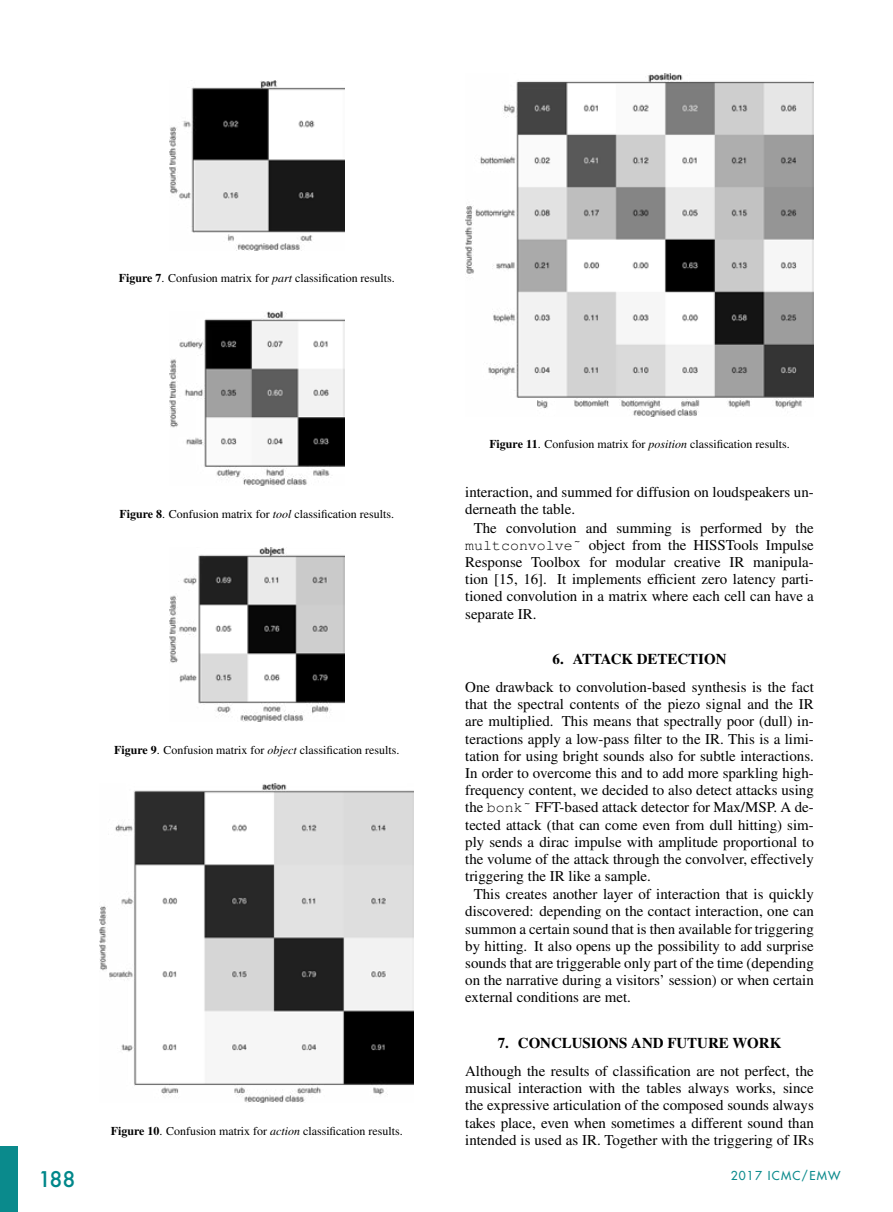
<style>
.page{position:relative;width:893px;height:1212px;background:#fff}
.page>*{position:absolute;margin:0;border:0;box-sizing:border-box;transform-origin:0 0}
.t1{font:500 21px "Futura";color:#00878a}
.t2{font:15px/17.2px "Nimbus Rom No 9 L";color:#000;text-align:justify}
.t3{font:500 15px "Nimbus Rom No 9 L";color:#000}
.t4{font:12px "Nimbus Rom No 9 L";color:#000}
.t5{font:500 12px "Futura LT Pro";letter-spacing:.1em;color:#0a8a8c}
.s1{font-weight:500}
.s2{font-style:italic}
.s3{font-family:"Nimbus Mon L"}
</style>
<div class="page">
<div style="left:0;top:1146px;width:17px;height:66px;background:#0a8a8c"></div>
<img style="left:170px;top:81px;width:174px;height:169px">
<img style="left:170px;top:312px;width:174px;height:174px">
<img style="left:170px;top:548px;width:174px;height:174px">
<img style="left:100px;top:784px;width:314px;height:318px">
<img style="left:465px;top:73px;width:349px;height:343px">
<p class="t4" style="left:119px;top:271px;width:278px"><span class="s1">Figure 7</span>. Confusion matrix for <span class="s2">part</span> classification results.</p>
<p class="t4" style="left:120px;top:507px;width:276px"><span class="s1">Figure 8</span>. Confusion matrix for <span class="s2">tool</span> classification results.</p>
<p class="t4" style="left:114px;top:743px;width:287px"><span class="s1">Figure 9</span>. Confusion matrix for <span class="s2">object</span> classification results.</p>
<p class="t4" style="left:111px;top:1123px;width:293px"><span class="s1">Figure 10</span>. Confusion matrix for <span class="s2">action</span> classification results.</p>
<p class="t4" style="left:489px;top:437px;width:302px"><span class="s1">Figure 11</span>. Confusion matrix for <span class="s2">position</span> classification results.</p>
<p class="t2" style="left:465px;top:484px;width:350px">interaction, and summed for diffusion on loudspeakers un-</p>
<p class="t2" style="left:465px;top:501px;width:111px">derneath the table.</p>
<p class="t2" style="left:474px;top:519px;width:342px">The convolution and summing is performed by the</p>
<p class="t2" style="left:465px;top:536px;width:350px"><span class="s3">multconvolve˜</span> object from the HISSTools Impulse</p>
<p class="t2" style="left:465px;top:553px;width:350px">Response Toolbox for modular creative IR manipula-</p>
<p class="t2" style="left:465px;top:571px;width:350px">tion [15, 16]. It implements efficient zero latency parti-</p>
<p class="t2" style="left:465px;top:588px;width:350px">tioned convolution in a matrix where each cell can have a</p>
<p class="t2" style="left:465px;top:605px;width:73px">separate IR.</p>
<p class="t3" style="left:553px;top:650px;width:175px">6. ATTACK DETECTION</p>
<p class="t2" style="left:465px;top:679px;width:350px">One drawback to convolution-based synthesis is the fact</p>
<p class="t2" style="left:465px;top:696px;width:350px">that the spectral contents of the piezo signal and the IR</p>
<p class="t2" style="left:465px;top:713px;width:350px">are multiplied. This means that spectrally poor (dull) in-</p>
<p class="t2" style="left:465px;top:730px;width:350px">teractions apply a low-pass filter to the IR. This is a limi-</p>
<p class="t2" style="left:465px;top:747px;width:350px">tation for using bright sounds also for subtle interactions.</p>
<p class="t2" style="left:465px;top:764px;width:350px">In order to overcome this and to add more sparkling high-</p>
<p class="t2" style="left:465px;top:782px;width:350px">frequency content, we decided to also detect attacks using</p>
<p class="t2" style="left:465px;top:799px;width:350px">the <span class="s3">bonk˜</span> FFT-based attack detector for Max/MSP. A de-</p>
<p class="t2" style="left:465px;top:816px;width:350px">tected attack (that can come even from dull hitting) sim-</p>
<p class="t2" style="left:465px;top:833px;width:350px">ply sends a dirac impulse with amplitude proportional to</p>
<p class="t2" style="left:465px;top:850px;width:350px">the volume of the attack through the convolver, effectively</p>
<p class="t2" style="left:465px;top:868px;width:187px">triggering the IR like a sample.</p>
<p class="t2" style="left:474px;top:886px;width:342px">This creates another layer of interaction that is quickly</p>
<p class="t2" style="left:465px;top:903px;width:350px">discovered: depending on the contact interaction, one can</p>
<p class="t2" style="left:465px;top:920px;width:350px">summon a certain sound that is then available for triggering</p>
<p class="t2" style="left:465px;top:937px;width:350px">by hitting. It also opens up the possibility to add surprise</p>
<p class="t2" style="left:465px;top:954px;width:350px">sounds that are triggerable only part of the time (depending</p>
<p class="t2" style="left:465px;top:972px;width:350px">on the narrative during a visitors’ session) or when certain</p>
<p class="t2" style="left:465px;top:989px;width:167px">external conditions are met.</p>
<p class="t3" style="left:498px;top:1034px;width:285px">7. CONCLUSIONS AND FUTURE WORK</p>
<p class="t2" style="left:465px;top:1062px;width:350px">Although the results of classification are not perfect, the musical interaction with the tables always works, since the expressive articulation of the composed sounds always takes place, even when sometimes a different sound than intended is used as IR. Together with the triggering of IRs</p>
<h1 class="t1" style="left:38px;top:1165px;width:39px">188</h1>
<p class="t5" style="left:731px;top:1166px;width:111px">2017 ICMC/EMW</p>
</div>
